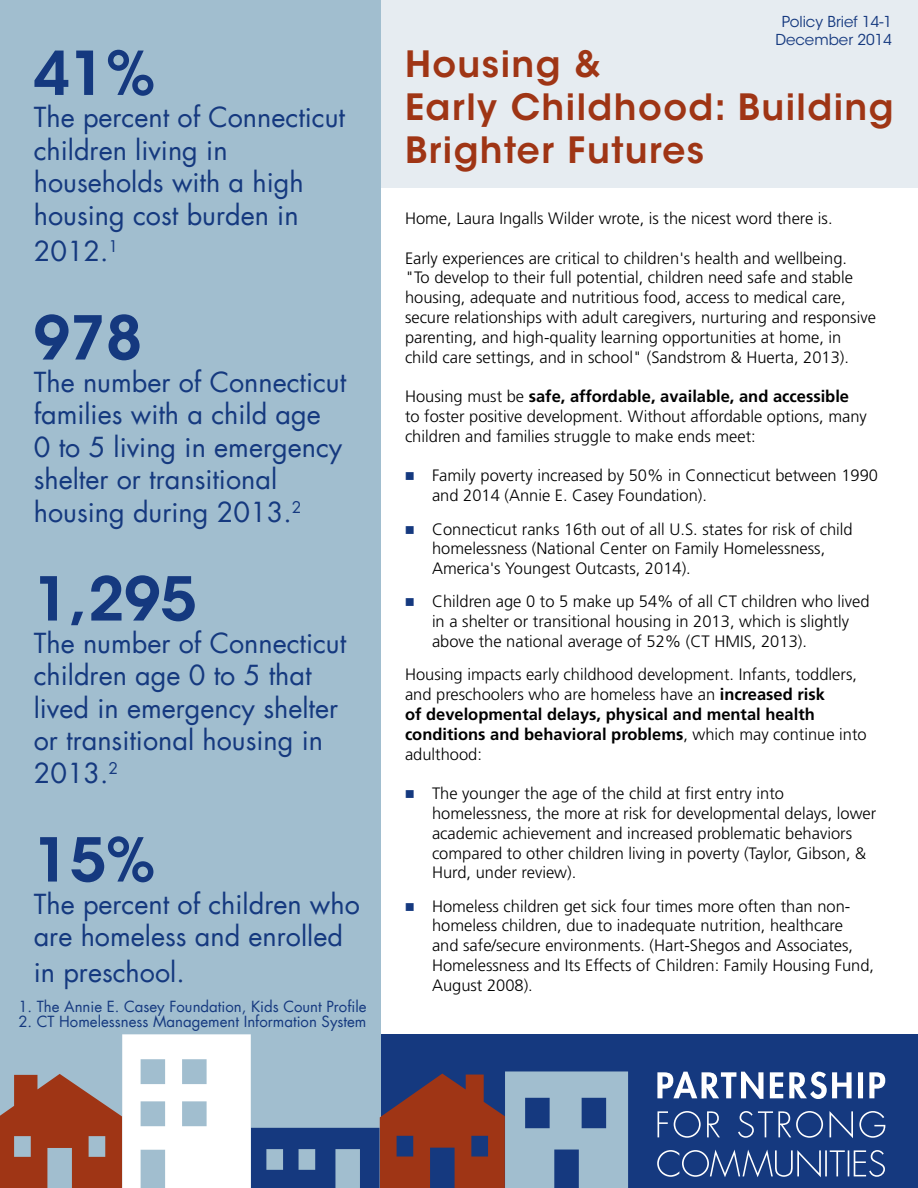
<style>
.page{position:relative;width:918px;height:1188px;background:#fff}
.page>*{position:absolute;margin:0;border:0;box-sizing:border-box;transform-origin:0 0}
.t1{font:600 60px "ITC Avant Garde Std";color:#15397f}
.t2{font:600 36px/43.2px "ITC Avant Garde Std";letter-spacing:.04em;color:#9f3515}
.t3{font:27px/32.4px "Futura LT";color:#15397f}
.t4{font:300 16.5px/19.8px "Frutiger LT Std";color:#000}
.t5{font:15px "Futura LT";color:#15397f}
.t6{font:15px/18px "ITC Avant Garde Std";color:#15397f;text-align:center}
.s1{font-weight:700}
</style>
<div class="page">
<div style="left:0;top:0;width:918px;height:188px;background:#e6ecf1"></div>
<div style="left:0;top:1034px;width:918px;height:154px;background:#15397f"></div>
<div style="left:0;top:0;width:380px;height:1188px;background:#a1becf"></div>
<svg style="left:0;top:1034px;width:628px;height:154px"></svg>
<svg style="left:657px;top:1150px;width:228px;height:27px"></svg>
<svg style="left:658px;top:1111px;width:227px;height:27px"></svg>
<svg style="left:657px;top:1072px;width:228px;height:27px"></svg>
<h1 class="t1" style="left:34px;top:35px;width:123px">41%</h1>
<h3 class="t3" style="left:34px;top:102px;width:313px">The percent of Connecticut children living in households with a high housing cost burden in</h3>
<h3 class="t3" style="left:34px;top:235px;width:86px">2012.<sup>1</sup></h3>
<h1 class="t1" style="left:34px;top:300px;width:110px">978</h1>
<h3 class="t3" style="left:34px;top:366px;width:314px">The number of Connecticut families with a child age<br>0 to 5 living in emergency shelter or transitional housing during 2013.<sup>2</sup></h3>
<h1 class="t1" style="left:34px;top:561px;width:164px">1,295</h1>
<h3 class="t3" style="left:34px;top:627px;width:314px">The number of Connecticut children age 0 to 5 that lived in emergency shelter or transitional housing in<br>2013.<sup>2</sup></h3>
<h1 class="t1" style="left:34px;top:822px;width:123px">15%</h1>
<h3 class="t3" style="left:34px;top:888px;width:328px">The percent of children who are homeless and enrolled</h3>
<h3 class="t3" style="left:34px;top:957px;width:152px">in preschool.</h3>
<p class="t5" style="left:18px;top:997px;width:350px">1. The Annie E. Casey Foundation, Kids Count Profile</p>
<p class="t5" style="left:18px;top:1012px;width:350px">2. CT Homelessness Management Information System</p>
<p class="t6" style="left:775px;top:13px;width:118px">Policy Brief 14-1<br>December 2014</p>
<h2 class="t2" style="left:405px;top:42px;width:490px">Housing &amp;<br>Early Childhood: Building<br>Brighter Futures</h2>
<p class="t4" style="left:405px;top:209px;width:429px">Home, Laura Ingalls Wilder wrote, is the nicest word there is.</p>
<p class="t4" style="left:405px;top:248px;width:472px">Early experiences are critical to children's health and wellbeing. "To develop to their full potential, children need safe and stable housing, adequate and nutritious food, access to medical care, secure relationships with adult caregivers, nurturing and responsive parenting, and high-quality learning opportunities at home, in child care settings, and in school" (Sandstrom &amp; Huerta, 2013).</p>
<p class="t4" style="left:405px;top:387px;width:463px">Housing must be <span class="s1">safe, affordable, available, and accessible </span>to foster positive development. Without affordable options, many children and families struggle to make ends meet:</p>
<p class="t4" style="left:432px;top:466px;width:448px">Family poverty increased by 50% in Connecticut between 1990 and 2014 (Annie E. Casey Foundation).</p>
<p class="t4" style="left:432px;top:519px;width:422px">Connecticut ranks 16th out of all U.S. states for risk of child homelessness (National Center on Family Homelessness,<br>America's Youngest Outcasts, 2014).</p>
<p class="t4" style="left:432px;top:592px;width:439px">Children age 0 to 5 make up 54% of all CT children who lived in a shelter or transitional housing in 2013, which is slightly above the national average of 52% (CT HMIS, 2013).</p>
<p class="t4" style="left:405px;top:665px;width:463px">Housing impacts early childhood development. Infants, toddlers, and preschoolers who are homeless have an <span class="s1">increased risk<br>of developmental delays, physical and mental health conditions and behavioral problems</span>, which may continue into adulthood:</p>
<p class="t4" style="left:432px;top:784px;width:446px">The younger the age of the child at first entry into homelessness, the more at risk for developmental delays, lower academic achievement and increased problematic behaviors compared to other children living in poverty (Taylor, Gibson, &amp; Hurd, under review).</p>
<p class="t4" style="left:432px;top:896px;width:444px">Homeless children get sick four times more often than non&shy;homeless children, due to inadequate nutrition, healthcare<br>and safe/secure environments. (Hart-Shegos and Associates, Homelessness and Its Effects of Children: Family Housing Fund, August 2008).</p>
</div>
